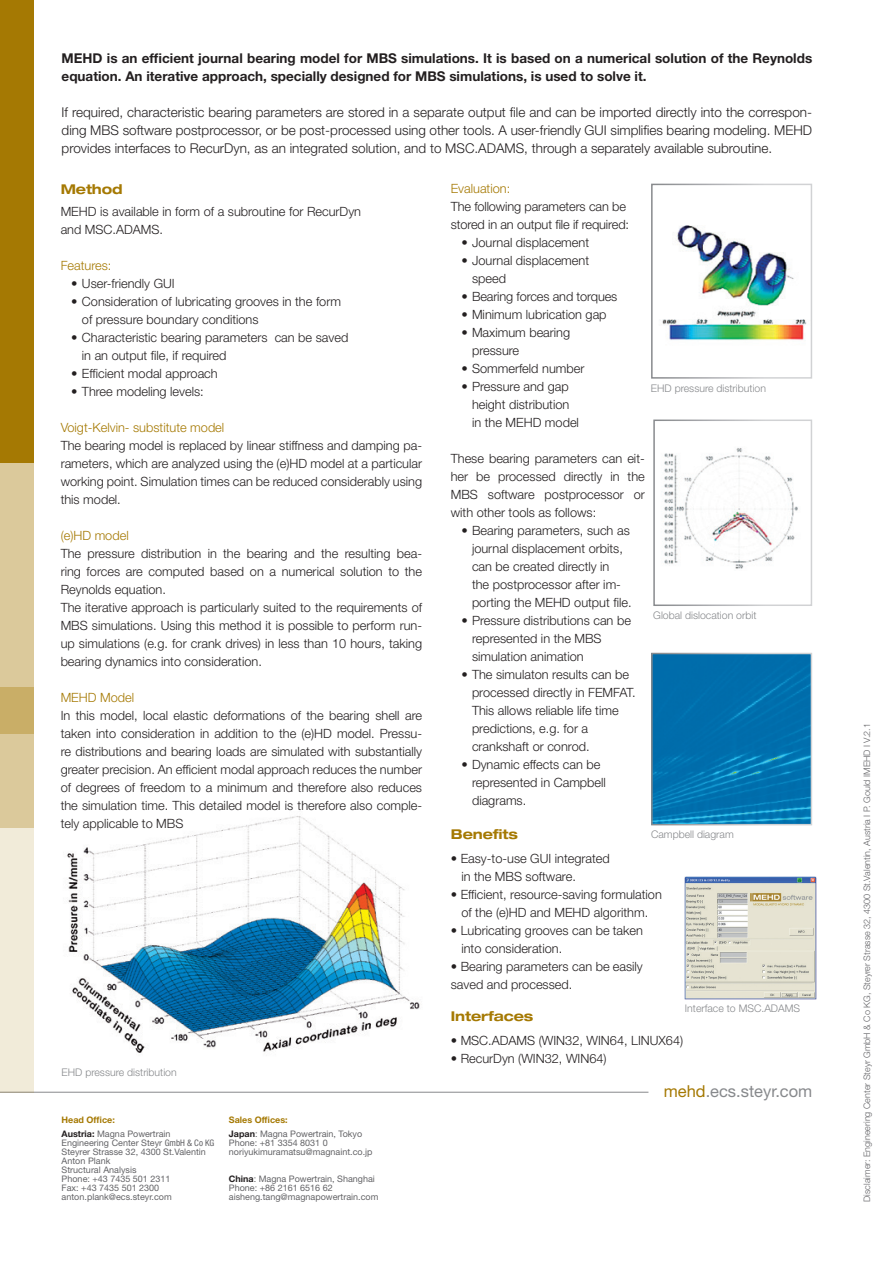
<style>
.page{position:relative;width:893px;height:1263px;background:#fff}
.page>*{position:absolute;margin:0;border:0;box-sizing:border-box;transform-origin:0 0}
.t1{font:16.5px "Helvetica Neue LT Pro";color:#87898c}
.t2{font:300 13.5px/18px "Helvetica Neue LT Pro";color:#231f20;text-align:justify}
.t3{font:700 13.5px/18px "Helvetica Neue LT Pro";color:#231f20}
.t4{font:700 expanded 13.5px "Helvetica Neue LT Pro";letter-spacing:-.005em;color:#a57903}
.t5{font:300 12.75px/18px "Helvetica Neue LT Pro";color:#231f20}
.t6{font:300 12.75px "Helvetica Neue LT Pro";color:#a57903}
.t7{font:300 10.5px "Helvetica Neue LT Pro";color:#87898c}
.t8{font:9px "Helvetica Neue LT Pro";color:#636366}
.t9{font:300 9px "Helvetica Neue LT Pro";color:#636366}
.t10{font:700 9px "Helvetica Neue LT Pro";color:#a57903}
.s1{font-weight:700;color:#231f20}
.s2{font-stretch:condensed}
.s3{color:#a57903}
</style>
<div class="page">
<img style="left:685px;top:876px;width:131px;height:123px">
<hr style="left:0;top:1092px;width:648px;height:1px;background:#87898c">
<div style="left:0;top:828px;width:34px;height:264px;background:#f1ebd9"></div>
<img style="left:664px;top:448px;width:134px;height:121px">
<div style="left:653px;top:419px;width:159px;height:187px;border:2px solid #fff"></div>
<img style="left:654px;top:656px;width:155px;height:166px">
<div style="left:651px;top:653px;width:161px;height:172px;border:2px solid #fff"></div>
<img style="left:67px;top:816px;width:353px;height:237px">
<img style="left:662px;top:225px;width:145px;height:115px">
<div style="left:651px;top:184px;width:161px;height:195px;border:2px solid #fff"></div>
<div style="left:0;top:0;width:34px;height:463px;background:#a57903"></div>
<div style="left:0;top:462px;width:34px;height:225px;background:#dbc99b"></div>
<div style="left:0;top:734px;width:34px;height:94px;background:#dbc99b"></div>
<div style="left:0;top:687px;width:34px;height:47px;background:#c9ae67"></div>
<p class="t3" style="left:62px;top:49px;width:752px">MEHD is an efficient journal bearing model for MBS simulations. It is based on a numerical solution of the Reynolds equation. An iterative approach, specially designed for MBS simulations, is used to solve it.</p>
<p class="t2" style="left:62px;top:103px;width:752px">If required, characteristic bearing parameters are stored in a separate output file and can be imported directly into the correspon&shy;ding MBS software postprocessor, or be post-processed using other tools. A user-friendly GUI simplifies bearing modeling. MEHD provides interfaces to RecurDyn, as an integrated solution, and to MSC.ADAMS, through a separately available subroutine.</p>
<p class="t4" style="left:61px;top:180px;width:64px">Method</p>
<p class="t5" style="left:61px;top:202px;width:302px">MEHD is available in form of a subroutine for RecurDyn</p>
<p class="t5" style="left:61px;top:220px;width:104px">and MSC.ADAMS.</p>
<p class="t6" style="left:61px;top:258px;width:52px">Features:</p>
<p class="t5" style="left:71px;top:274px;width:105px">• User-friendly GUI</p>
<p class="t5" style="left:71px;top:292px;width:271px">• Consideration of lubricating grooves in the form</p>
<p class="t5" style="left:82px;top:310px;width:178px">of pressure boundary conditions</p>
<p class="t5" style="left:71px;top:328px;width:279px">• Characteristic bearing parameters can be saved</p>
<p class="t5" style="left:82px;top:346px;width:146px">in an output file, if required</p>
<p class="t5" style="left:71px;top:364px;width:148px">• Efficient modal approach</p>
<p class="t5" style="left:71px;top:382px;width:134px">• Three modeling levels:</p>
<p class="t6" style="left:61px;top:420px;width:165px">Voigt-Kelvin- substitute model</p>
<p class="t5" style="left:61px;top:436px;width:363px;text-align:justify">The bearing model is replaced by linear stiffness and damping pa&shy;rameters, which are analyzed using the (e)HD model at a particular working point. Simulation times can be reduced considerably using this model.</p>
<p class="t6" style="left:61px;top:528px;width:70px">(e)HD model</p>
<p class="t5" style="left:61px;top:544px;width:363px;text-align:justify">The pressure distribution in the bearing and the resulting bea&shy;ring forces are computed based on a numerical solution to the Reynolds equation.</p>
<p class="t5" style="left:61px;top:598px;width:363px;text-align:justify">The iterative approach is particularly suited to the requirements of MBS simulations. Using this method it is possible to perform run&shy;up simulations (e.g. for crank drives) in less than 10 hours, taking bearing dynamics into consideration.</p>
<p class="t6" style="left:61px;top:690px;width:75px">MEHD Model</p>
<p class="t5" style="left:61px;top:706px;width:363px;text-align:justify">In this model, local elastic deformations of the bearing shell are taken into consideration in addition to the (e)HD model. Pressu&shy;re distributions and bearing loads are simulated with substantially greater precision. An efficient modal approach reduces the number of degrees of freedom to a minimum and therefore also reduces the simulation time. This detailed model is therefore also comple&shy;tely applicable to MBS</p>
<p class="t7" style="left:62px;top:1066px;width:117px">EHD pressure distribution</p>
<p class="t10" style="left:62px;top:1114px;width:55px">Head Office:</p>
<p class="t8" style="left:62px;top:1128px;width:110px"><span class="s1">Austria:</span> Magna Powertrain</p>
<p class="t8" style="left:62px;top:1137px;width:154px">Engineering Center Steyr <span class="s2">GmbH &amp; Co KG</span></p>
<p class="t8" style="left:62px;top:1146px;width:146px">Steyrer Strasse 32, 4300 St.Valentin</p>
<p class="t8" style="left:62px;top:1155px;width:50px">Anton Plank</p>
<p class="t8" style="left:62px;top:1164px;width:76px">Structural Analysis</p>
<p class="t8" style="left:62px;top:1173px;width:110px">Phone: +43 7435 501 2311</p>
<p class="t8" style="left:62px;top:1182px;width:99px">Fax: +43 7435 501 2300</p>
<p class="t8" style="left:62px;top:1191px;width:112px">anton.plank@ecs.steyr.com</p>
<p class="t10" style="left:229px;top:1114px;width:60px">Sales Offices:</p>
<p class="t8" style="left:229px;top:1128px;width:135px"><span class="s1">Japan</span>: Magna Powertrain, Tokyo</p>
<p class="t8" style="left:229px;top:1137px;width:100px">Phone: +81 3354 8031 0</p>
<p class="t8" style="left:229px;top:1146px;width:145px">noriyukimuramatsu@magnaint.co.jp</p>
<p class="t8" style="left:229px;top:1173px;width:148px"><span class="s1">China</span>: Magna Powertrain, Shanghai</p>
<p class="t8" style="left:229px;top:1182px;width:105px">Phone: +86 2161 6516 62</p>
<p class="t8" style="left:229px;top:1191px;width:151px">aisheng.tang@magnapowertrain.com</p>
<p class="t6" style="left:451px;top:180px;width:61px">Evaluation:</p>
<p class="t5" style="left:451px;top:197px;width:180px">The following parameters can be stored in an output file if required:</p>
<p class="t5" style="left:461px;top:233px;width:129px">• Journal displacement</p>
<p class="t5" style="left:472px;top:251px;width:119px;text-indent:-11px">• Journal displacement speed</p>
<p class="t5" style="left:461px;top:287px;width:158px">• Bearing forces and torques</p>
<p class="t5" style="left:461px;top:305px;width:147px">• Minimum lubrication gap</p>
<p class="t5" style="left:461px;top:323px;width:110px">• Maximum bearing</p>
<p class="t5" style="left:472px;top:341px;width:49px">pressure</p>
<p class="t5" style="left:461px;top:359px;width:125px">• Sommerfeld number</p>
<p class="t5" style="left:461px;top:377px;width:109px">• Pressure and gap</p>
<p class="t5" style="left:472px;top:395px;width:99px">height distribution</p>
<p class="t5" style="left:472px;top:413px;width:108px">in the MEHD model</p>
<p class="t5" style="left:451px;top:449px;width:196px;text-align:justify">These bearing parameters can eit&shy;her be processed directly in the MBS software postprocessor or with other tools as follows:</p>
<p class="t5" style="left:461px;top:521px;width:170px;text-align:center">• Bearing parameters, such as journal displacement orbits,</p>
<p class="t5" style="left:472px;top:557px;width:139px">can be created directly in</p>
<p class="t5" style="left:472px;top:575px;width:161px">the postprocessor after im&shy;porting the MEHD output file.</p>
<p class="t5" style="left:461px;top:611px;width:171px">• Pressure distributions can be</p>
<p class="t5" style="left:472px;top:629px;width:131px">represented in the MBS</p>
<p class="t5" style="left:472px;top:647px;width:113px">simulation animation</p>
<p class="t5" style="left:472px;top:665px;width:165px;text-indent:-11px">• The simulaton results can be processed directly in FEMFAT.<br>This allows reliable life time predictions, e.g. for a</p>
<p class="t5" style="left:472px;top:737px;width:119px">crankshaft or conrod.</p>
<p class="t5" style="left:461px;top:755px;width:141px">• Dynamic effects can be</p>
<p class="t5" style="left:472px;top:773px;width:135px">represented in Campbell</p>
<p class="t5" style="left:472px;top:791px;width:56px">diagrams.</p>
<p class="t4" style="left:451px;top:825px;width:69px">Benefits</p>
<p class="t5" style="left:451px;top:849px;width:161px">• Easy-to-use GUI integrated</p>
<p class="t5" style="left:461px;top:867px;width:116px">in the MBS software.</p>
<p class="t5" style="left:451px;top:885px;width:213px">• Efficient, resource-saving formulation</p>
<p class="t5" style="left:461px;top:903px;width:188px">of the (e)HD and MEHD algorithm.</p>
<p class="t5" style="left:451px;top:921px;width:194px">• Lubricating grooves can be taken</p>
<p class="t5" style="left:461px;top:939px;width:102px">into consideration.</p>
<p class="t5" style="left:451px;top:957px;width:193px">• Bearing parameters can be easily saved and processed.</p>
<p class="t4" style="left:451px;top:1008px;width:84px">Interfaces</p>
<p class="t5" style="left:451px;top:1032px;width:234px">• MSC.ADAMS (WIN32, WIN64, LINUX64)</p>
<p class="t5" style="left:451px;top:1050px;width:157px">• RecurDyn (WIN32, WIN64)</p>
<p class="t7" style="left:651px;top:381px;width:117px">EHD pressure distribution</p>
<p class="t7" style="left:653px;top:609px;width:105px">Global dislocation orbit</p>
<p class="t7" style="left:651px;top:828px;width:84px">Campbell diagram</p>
<p class="t7" style="left:685px;top:1002px;width:117px">Interface to MSC.ADAMS</p>
<p class="t1" style="left:664px;top:1081px;width:150px"><span class="s3">mehd</span>.ecs.steyr.com</p>
<p class="t9" style="left:861px;top:1202px;width:480px;rotate:-90deg">Disclaimer: Engineering Center Steyr GmbH &amp; Co KG, Steyrer Strasse 32, 4300 St.Valentin, Austria I P. Gould IMEHD I V.2.1</p>
</div>
